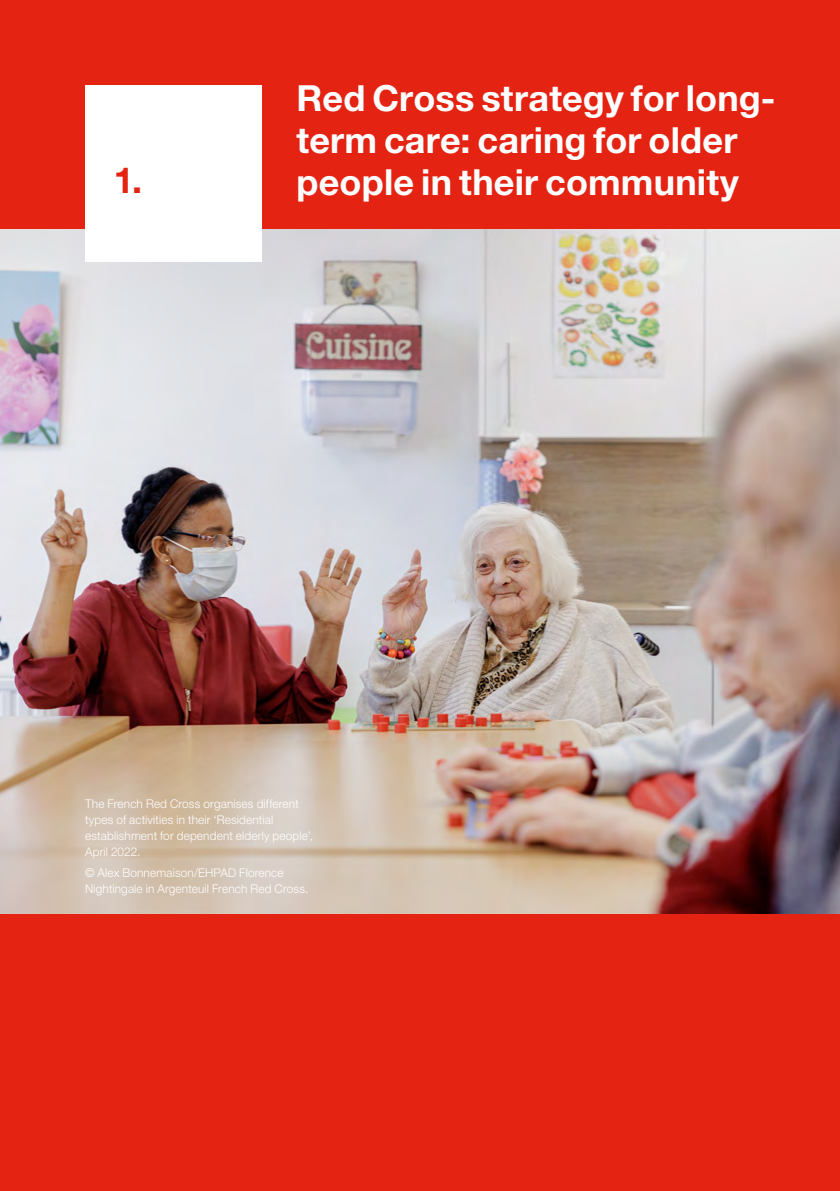
<style>
.page{position:relative;width:840px;height:1191px;background:#fff}
.page>*{position:absolute;margin:0;border:0;box-sizing:border-box;transform-origin:0 0}
.Heading_1_blanc{font:700 36px/42px "Helvetica Neue LT Std";letter-spacing:.005em;color:#fff}
.Heading_1_rouge{font:700 36px "Helvetica Neue LT Std";color:#e42313}
.Photo_info{font:300 12px/16px "Helvetica Neue LT Std";letter-spacing:.015em;color:#fff}
</style>
<div class="page">
<div style="left:0;top:0;width:839px;height:1191px;background:#e42313"></div>
<img style="left:0;top:229px;width:839px;height:684px">
<div style="left:85px;top:85px;width:176px;height:176px;background:#fff"></div>
<p class="Heading_1_rouge" style="left:114px;top:158px;width:30px">1.</p>
<p class="Heading_1_blanc" style="left:296px;top:76px;width:480px">Red Cross strategy for long&shy;term care: caring for older people in their community</p>
<p class="Photo_info" style="left:85px;top:795px;width:229px">The French Red Cross organises different types of activities in their ‘Residential establishment for dependent elderly people’, April 2022.</p>
<p class="Photo_info" style="left:85px;top:864px;width:224px">© Alex Bonnemaison/EHPAD Florence<br>Nightingale in Argenteuil French Red Cross.</p>
</div>
